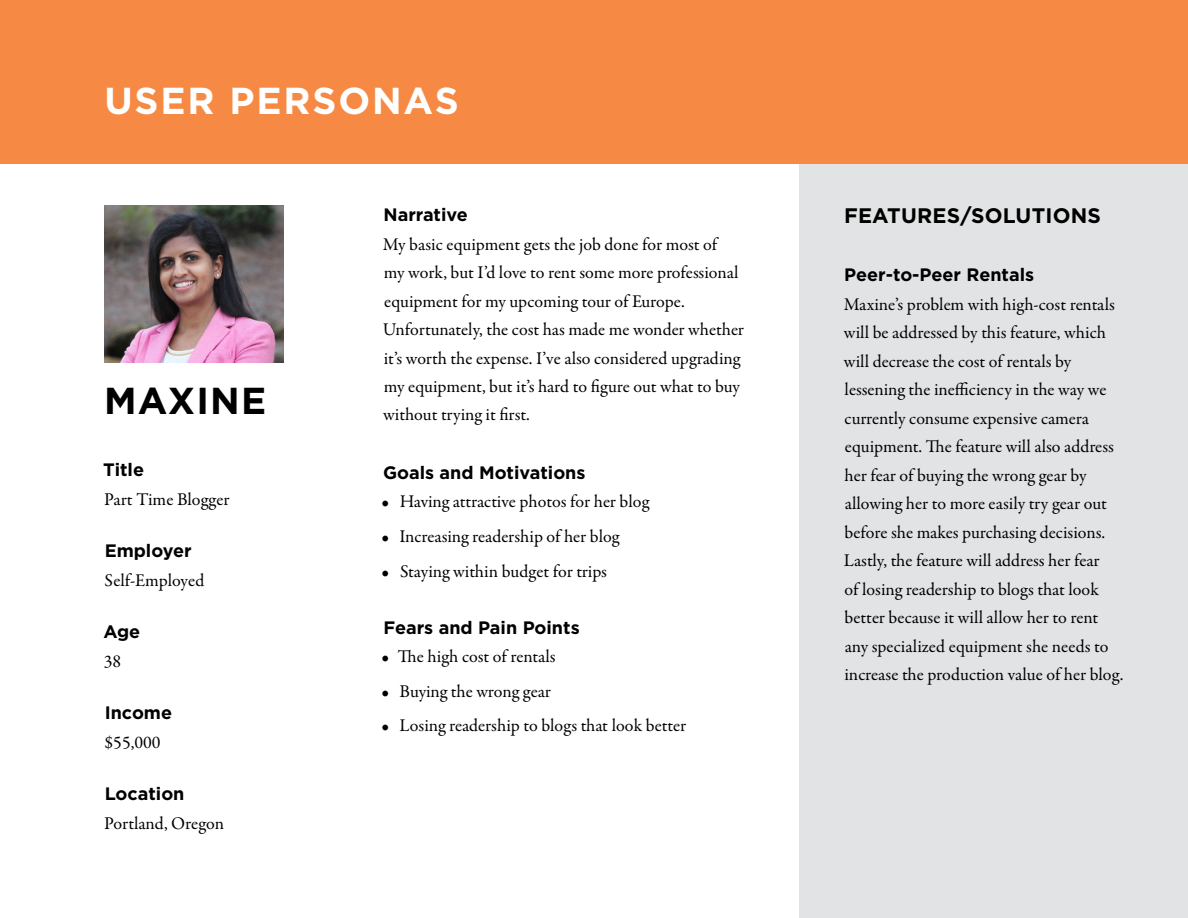
<style>
.page{position:relative;width:1188px;height:918px;background:#fff}
.page>*{position:absolute;margin:0;border:0;box-sizing:border-box;transform-origin:0 0}
.t1{font:700 37.5px "Gotham";letter-spacing:.05em;color:#fff}
.t2{font:700 37.5px "Gotham";letter-spacing:.03em;color:#000}
.t3{font:700 21px "Gotham";letter-spacing:.01em;color:#000}
.t4{font:18px/28.5px "Garamond Premr Pro";color:#000}
.t5{font:700 18px "Gotham";color:#000}
</style>
<div class="page">
<div style="left:800px;top:163px;width:388px;height:755px;background:#e2e3e4"></div>
<div style="left:0;top:0;width:1188px;height:163px;background:#f68a44"></div>
<img style="left:104px;top:205px;width:179px;height:157px">
<h1 class="t1" style="left:104px;top:79px;width:356px">USER PERSONAS</h1>
<h1 class="t2" style="left:104px;top:379px;width:163px">MAXINE</h1>
<p class="t5" style="left:103px;top:459px;width:42px">Title</p>
<p class="t4" style="left:104px;top:485px;width:127px">Part Time Blogger</p>
<p class="t5" style="left:105px;top:540px;width:88px">Employer</p>
<p class="t4" style="left:105px;top:566px;width:101px">Self-Employed</p>
<p class="t5" style="left:103px;top:621px;width:38px">Age</p>
<p class="t4" style="left:104px;top:647px;width:19px">38</p>
<p class="t5" style="left:105px;top:702px;width:69px">Income</p>
<p class="t4" style="left:105px;top:728px;width:58px">$55,000</p>
<p class="t5" style="left:105px;top:783px;width:81px">Location</p>
<p class="t4" style="left:104px;top:809px;width:121px">Portland, Oregon</p>
<p class="t5" style="left:384px;top:204px;width:86px">Narrative</p>
<p class="t4" style="left:383px;top:230px;width:363px">My basic equipment gets the job done for most of<br>my work, but I’d love to rent some more professional equipment for my upcoming tour of Europe.<br>Unfortunately, the cost has made me wonder whether it’s worth the expense. I’ve also considered upgrading my equipment, but it’s hard to figure out what to buy without trying it first.</p>
<p class="t5" style="left:383px;top:462px;width:204px">Goals and Motivations</p>
<p class="t4" style="left:382px;top:488px;width:269px">• Having attractive photos for her blog</p>
<p class="t4" style="left:382px;top:523px;width:239px">• Increasing readership of her blog</p>
<p class="t4" style="left:382px;top:557px;width:227px">• Staying within budget for trips</p>
<p class="t5" style="left:384px;top:617px;width:198px">Fears and Pain Points</p>
<p class="t4" style="left:382px;top:643px;width:176px">• The high cost of rentals</p>
<p class="t4" style="left:382px;top:677px;width:171px">• Buying the wrong gear</p>
<p class="t4" style="left:382px;top:712px;width:306px">• Losing readership to blogs that look better</p>
<p class="t3" style="left:844px;top:204px;width:259px">FEATURES/SOLUTIONS</p>
<p class="t5" style="left:844px;top:265px;width:191px">Peer-to-Peer Rentals</p>
<p class="t4" style="left:844px;top:290px;width:281px">Maxine’s problem with high-cost rentals will be addressed by this feature, which will decrease the cost of rentals by lessening the inefficiency in the way we currently consume expensive camera equipment. The feature will also address her fear of buying the wrong gear by allowing her to more easily try gear out before she makes purchasing decisions.<br>Lastly, the feature will address her fear<br>of losing readership to blogs that look better because it will allow her to rent any specialized equipment she needs to increase the production value of her blog.</p>
</div>
